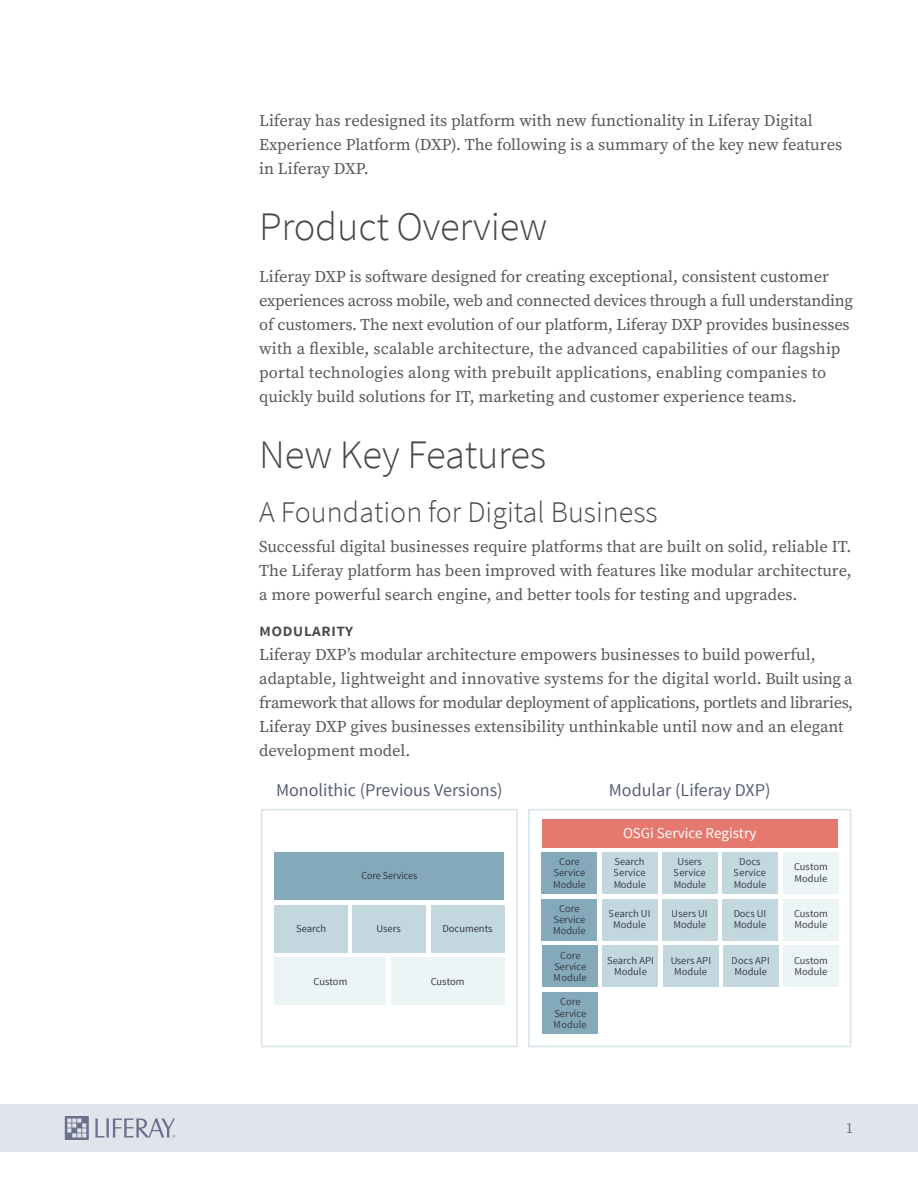
<style>
.page{position:relative;width:918px;height:1188px;background:#fff}
.page>*{position:absolute;margin:0;border:0;box-sizing:border-box;transform-origin:0 0}
.t1{font:300 40.5px "Source Sans Pro";letter-spacing:-.005em;color:#46494b}
.t2{font:300 30px "Source Sans Pro";color:#46494b}
.t3{font:18px "Source Sans Pro";color:#575f74}
.t4{font:600 18px "Source Sans Pro";letter-spacing:.01em;color:#46494b}
.t5{font:16.5px/24px "Source Serif Pro";color:#55585a}
.t6{font:15px "Source Sans Pro";color:#fff}
.t7{font:15px "Source Serif Pro";color:#6a718b}
.t8{font:10.5px/11.2px "Source Sans Pro";color:#343945;text-align:center}
.t9{font:10.5px "Source Sans Pro";color:#343945;scale:.95 1}
</style>
<div class="page">
<div style="left:0;top:1104px;width:918px;height:48px;background:#e1e4ea"></div>
<svg style="left:95px;top:1118px;width:80px;height:20px"></svg>
<svg style="left:65px;top:1116px;width:24px;height:24px"></svg>
<div style="left:783px;top:852px;width:56px;height:42px;background:#edf4f6"></div>
<div style="left:783px;top:899px;width:56px;height:42px;background:#edf4f6"></div>
<div style="left:543px;top:946px;width:55px;height:41px;background:#84a9ba"></div>
<div style="left:603px;top:946px;width:55px;height:41px;background:#c3d7df"></div>
<div style="left:723px;top:946px;width:55px;height:41px;background:#c3d7df"></div>
<div style="left:783px;top:946px;width:56px;height:41px;background:#edf4f6"></div>
<div style="left:663px;top:946px;width:55px;height:41px;background:#c3d7df"></div>
<div style="left:542px;top:852px;width:55px;height:42px;background:#84a9ba"></div>
<div style="left:602px;top:852px;width:55px;height:42px;background:#c3d7df"></div>
<div style="left:722px;top:852px;width:56px;height:42px;background:#c3d7df"></div>
<div style="left:662px;top:852px;width:55px;height:42px;background:#c3d7df"></div>
<div style="left:542px;top:899px;width:55px;height:42px;background:#84a9ba"></div>
<div style="left:602px;top:899px;width:55px;height:42px;background:#c3d7df"></div>
<div style="left:662px;top:899px;width:55px;height:42px;background:#c3d7df"></div>
<div style="left:722px;top:899px;width:56px;height:42px;background:#c3d7df"></div>
<div style="left:542px;top:819px;width:296px;height:28px;background:#e6796f"></div>
<div style="left:528px;top:809px;width:323px;height:238px;border:2px solid #d6e4ea"></div>
<div style="left:261px;top:809px;width:257px;height:238px;border:2px solid #d6e4ea"></div>
<div style="left:431px;top:905px;width:73px;height:48px;background:#c3d7df"></div>
<div style="left:275px;top:905px;width:73px;height:48px;background:#c3d7df"></div>
<div style="left:353px;top:905px;width:73px;height:48px;background:#c3d7df"></div>
<div style="left:275px;top:958px;width:111px;height:47px;background:#edf4f6"></div>
<div style="left:391px;top:958px;width:113px;height:47px;background:#edf4f6"></div>
<div style="left:275px;top:852px;width:229px;height:48px;background:#84a9ba"></div>
<div style="left:543px;top:992px;width:55px;height:42px;background:#84a9ba"></div>
<p class="t5" style="left:259px;top:109px;width:585px">Liferay has redesigned its platform with new functionality in Liferay Digital<br>Experience Platform (DXP). The following is a summary of the key new features in Liferay DXP.</p>
<h1 class="t1" style="left:259px;top:202px;width:290px">Product Overview</h1>
<p class="t5" style="left:259px;top:265px;width:595px">Liferay DXP is software designed for creating exceptional, consistent customer experiences across mobile, web and connected devices through a full understanding of customers. The next evolution of our platform, Liferay DXP provides businesses with a flexible, scalable architecture, the advanced capabilities of our flagship portal technologies along with prebuilt applications, enabling companies to quickly build solutions for IT, marketing and customer experience teams.</p>
<h1 class="t1" style="left:259px;top:430px;width:289px">New Key Features</h1>
<h2 class="t2" style="left:259px;top:494px;width:400px">A Foundation for Digital Business</h2>
<p class="t5" style="left:259px;top:535px;width:594px;text-align:justify">Successful digital businesses require platforms that are built on solid, reliable IT.<br>The Liferay platform has been improved with features like modular architecture, a more powerful search engine, and better tools for testing and upgrades.</p>
<p class="t4" style="left:259px;top:619px;width:95px">Modularity</p>
<p class="t5" style="left:259px;top:643px;width:595px">Liferay DXP’s modular architecture empowers businesses to build powerful, adaptable, lightweight and innovative systems for the digital world. Built using a framework that allows for modular deployment of applications, portlets and libraries, Liferay DXP gives businesses extensibility unthinkable until now and an elegant development model.</p>
<p class="t3" style="left:276px;top:779px;width:228px">Monolithic (Previous Versions)</p>
<p class="t3" style="left:609px;top:779px;width:163px">Modular (Liferay DXP)</p>
<p class="t9" style="left:362px;top:869px;width:60px">Core Services</p>
<p class="t8" style="left:296px;top:923px;width:32px">Search</p>
<p class="t8" style="left:377px;top:923px;width:26px">Users</p>
<p class="t8" style="left:442px;top:923px;width:52px">Documents</p>
<p class="t8" style="left:314px;top:976px;width:35px">Custom</p>
<p class="t8" style="left:431px;top:976px;width:35px">Custom</p>
<p class="t6" style="left:623px;top:823px;width:135px">OSGi Service Registry</p>
<p class="t8" style="left:553px;top:856px;width:34px">Core<br>Service<br>Module</p>
<p class="t8" style="left:553px;top:903px;width:34px">Core<br>Service<br>Module</p>
<p class="t8" style="left:613px;top:856px;width:34px;text-align:left">Search<br>Service<br>Module</p>
<p class="t8" style="left:609px;top:908px;width:43px">Search UI<br>Module</p>
<p class="t8" style="left:673px;top:856px;width:34px">Users<br>Service<br>Module</p>
<p class="t8" style="left:672px;top:908px;width:37px;text-align:left">Users UI<br>Module</p>
<p class="t8" style="left:554px;top:950px;width:34px">Core<br>Service<br>Module</p>
<p class="t8" style="left:607px;top:955px;width:48px">Search API<br>Module</p>
<p class="t8" style="left:670px;top:955px;width:42px">Users API<br>Module</p>
<p class="t8" style="left:554px;top:996px;width:34px">Core<br>Service<br>Module</p>
<p class="t8" style="left:734px;top:856px;width:34px">Docs<br>Service<br>Module</p>
<p class="t8" style="left:733px;top:908px;width:34px;text-align:left">Docs UI<br>Module</p>
<p class="t8" style="left:732px;top:955px;width:39px;text-align:left">Docs API<br>Module</p>
<p class="t8" style="left:794px;top:861px;width:35px;text-align:left">Custom<br>Module</p>
<p class="t8" style="left:794px;top:908px;width:35px;text-align:left">Custom<br>Module</p>
<p class="t8" style="left:794px;top:955px;width:35px;text-align:left">Custom<br>Module</p>
<p class="t7" style="left:846px;top:1119px;width:9px">1</p>
</div>
